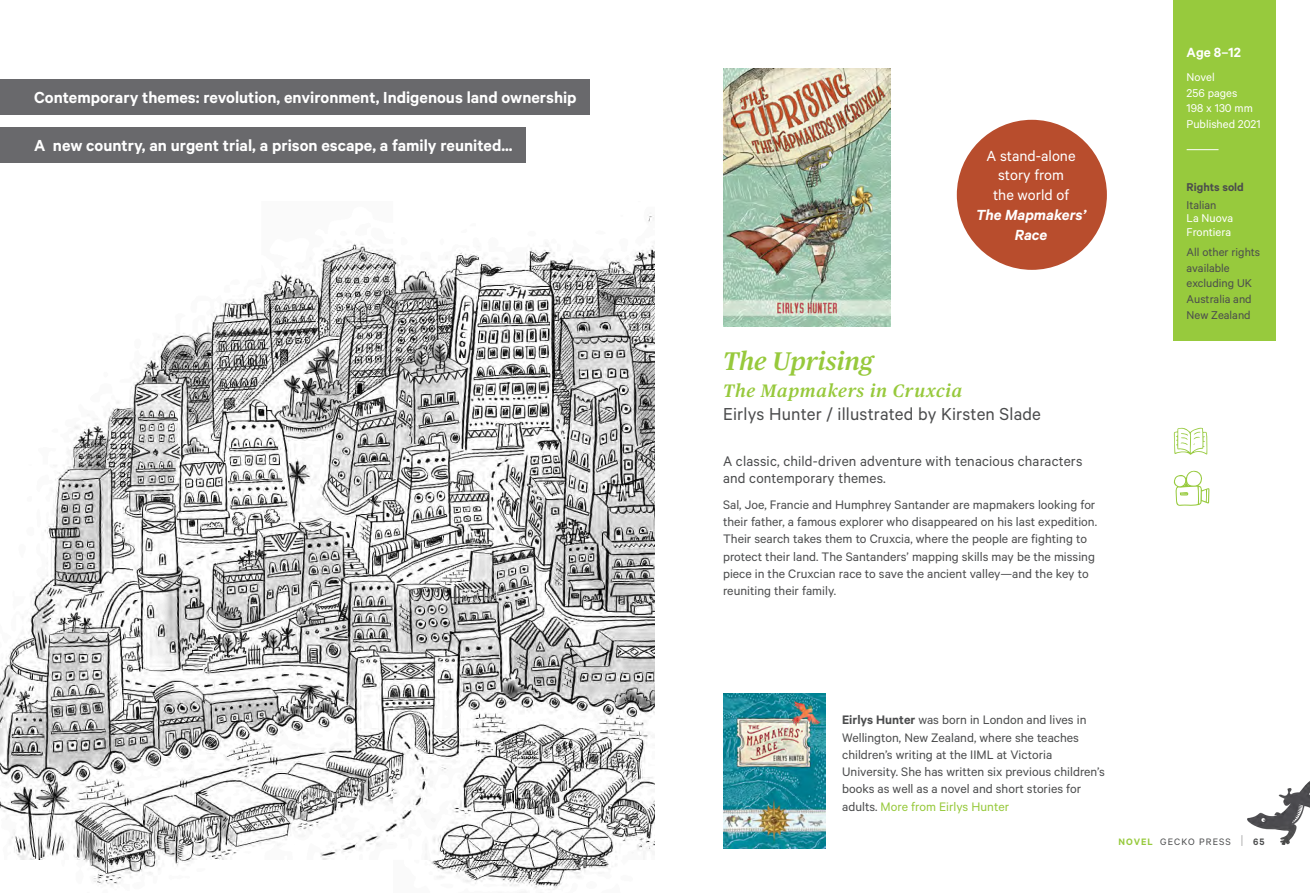
<style>
.page{position:relative;width:1310px;height:893px;background:#fff}
.page>*{position:absolute;margin:0;border:0;box-sizing:border-box;transform-origin:0 0}
.Book_Title{font:italic 600 25.5px "Publico Text";color:#97c93c}
.Author{font:19.5px "Calibre";letter-spacing:.01em;color:#4b4c4d}
.SHOUTLINE_tab_strip{font:600 18px "Calibre";color:#fff}
.Book_Title__small_listing{font:italic 600 18px "Publico Text";letter-spacing:.04em;color:#97c93c}
.Award_description{font:16.5px/19.8px "Calibre";color:#fff;text-align:center}
.SHOUTLINE_basic{font:15.75px/17.2px "Calibre";letter-spacing:.01em;color:#4b4c4d}
.INFO_title__white{font:600 15px "Calibre";color:#fff}
.Body_copy{font:13.8px/17.2px "Calibre";color:#4b4c4d}
.author_bio{font:13.8px/17.2px "Calibre";color:#4b4c4d}
.Rights_available{font:12.75px/15.8px "Calibre";color:#4b4c4d}
.Rights_sold{font:12.75px/13.5px "Calibre";color:#fff}
.INFO_body_copy__white{font:12.75px "Calibre";color:#fff}
.Publication_year{font:12.75px "Calibre";color:#fff}
.World_Rights_Available{font:600 12.75px "Calibre";color:#4b4c4d}
.FOOTER_Gecko_Press{font:10.5px "Calibre";letter-spacing:.1em;color:#4b4c4d}
.s1{font-weight:600;font-style:italic}
.s2{color:#4b4c4d}
.s3{font-weight:600}
.s4{color:#97c93c}
.s5{font-weight:600;color:#97ca3d}
.s6{font-size:14.7px}
</style>
<div class="page">
<img style="left:1247px;top:781px;width:63px;height:63px">
<svg style="left:1174px;top:427px;width:33px;height:28px"></svg>
<svg style="left:1173px;top:470px;width:36px;height:36px"></svg>
<div style="left:1174px;top:0;width:102px;height:340px;background:#97ca3d"></div>
<hr style="left:1186px;top:149px;width:32px;height:1px;background:#fff">
<img style="left:0;top:216px;width:655px;height:674px">
<div style="left:0;top:80px;width:589px;height:35px;background:#69696c"></div>
<div style="left:0;top:128px;width:525px;height:35px;background:#69696c"></div>
<img style="left:723px;top:693px;width:102px;height:155px">
<img style="left:723px;top:68px;width:167px;height:259px">
<div style="left:957px;top:120px;width:150px;height:150px;background:#b84d2d;border-radius:50%"></div>
<p class="SHOUTLINE_tab_strip" style="left:34px;top:86px;width:544px">Contemporary themes: revolution, environment, Indigenous land ownership</p>
<p class="SHOUTLINE_tab_strip" style="left:34px;top:135px;width:480px">A new country, an urgent trial, a prison escape, a family reunited...</p>
<p class="Award_description" style="left:976px;top:145px;width:112px">A stand-alone story from<br>the world of<br><span class="s1">The Mapmakers’<br>Race</span></p>
<p class="Book_Title" style="left:723px;top:342px;width:152px">The Uprising</p>
<p class="Book_Title__small_listing" style="left:723px;top:377px;width:241px">The Mapmakers in Cruxcia</p>
<p class="Author" style="left:723px;top:403px;width:319px">Eirlys Hunter / illustrated by Kirsten Slade</p>
<p class="SHOUTLINE_basic" style="left:723px;top:452px;width:361px">A classic, child-driven adventure with tenacious characters and contemporary themes.</p>
<p class="Body_copy" style="left:723px;top:495px;width:375px">Sal, Joe, Francie and Humphrey Santander are mapmakers looking for their father, a famous explorer who disappeared on his last expedition.<br>Their search takes them to Cruxcia, where the people are fighting to protect their land. The Santanders’ mapping skills may be the missing piece in the Cruxcian race to save the ancient valley—and the key to reuniting their family.</p>
<p class="INFO_title__white" style="left:1186px;top:43px;width:56px">Age 8–12</p>
<p class="INFO_body_copy__white" style="left:1186px;top:69px;width:30px">Novel</p>
<p class="INFO_body_copy__white" style="left:1186px;top:85px;width:52px">256 pages</p>
<p class="INFO_body_copy__white" style="left:1186px;top:101px;width:68px">198 x 130 mm</p>
<p class="Publication_year" style="left:1186px;top:117px;width:75px">Published 2021</p>
<p class="World_Rights_Available" style="left:1186px;top:179px;width:59px">Rights sold</p>
<p class="Rights_sold" style="left:1186px;top:198px;width:48px"><span class="s2">Italian<br></span>La Nuova<br>Frontiera</p>
<p class="Rights_available" style="left:1186px;top:243px;width:75px">All other rights available excluding UK<br>Australia and<br>New Zealand</p>
<p class="author_bio" style="left:842px;top:711px;width:264px"><span class="s3">Eirlys Hunter</span> was born in London and lives in Wellington, New Zealand, where she teaches children’s writing at the IIML at Victoria University. She has written six previous children’s books as well as a novel and short stories for adults. <span class="s4">More from Eirlys Hunter</span></p>
<p class="FOOTER_Gecko_Press" style="left:1118px;top:836px;width:148px"><span class="s5">NOVEL</span> GECKO PRESS <span class="s6">|</span> <span class="s3">65</span></p>
</div>
